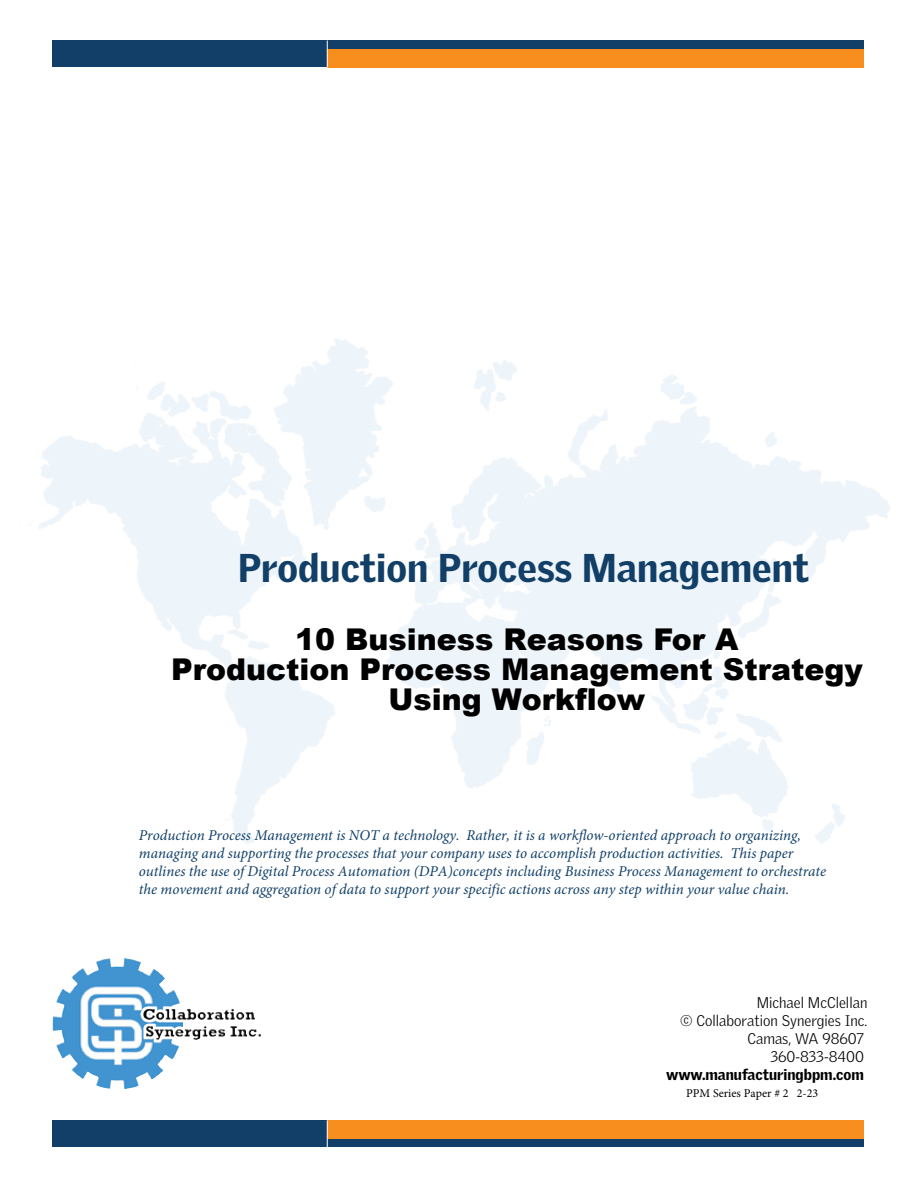
<style>
.page{position:relative;width:918px;height:1188px;background:#fff}
.page>*{position:absolute;margin:0;border:0;box-sizing:border-box;transform-origin:0 0}
.t1{font:900 39px "Griffith Gothic";color:#113f67}
.t2{font:900 30px/30px "Arial";color:#000;text-align:center}
.t3{font:italic 15px/18px "Minion Pro";color:#103f67}
.t4{font:300 15px/18px "Griffith Gothic";color:#000;text-align:right}
.t5{font:900 15px "Griffith Gothic";color:#000}
.t6{font:12px "Minion Pro";color:#000}
</style>
<div class="page">
<div style="left:53px;top:40px;width:811px;height:28px;background:#113f67"></div>
<div style="left:328px;top:49px;width:536px;height:19px;background:#f78e1e"></div>
<svg style="left:327px;top:40px;width:1px;height:28px"></svg>
<img style="left:71px;top:958px;width:53px;height:34px">
<div style="left:53px;top:1120px;width:811px;height:28px;background:#113f67"></div>
<div style="left:328px;top:1120px;width:536px;height:19px;background:#f78e1e"></div>
<svg style="left:327px;top:1120px;width:1px;height:28px"></svg>
<h1 class="t1" style="left:238px;top:545px;width:573px">Production Process Management</h1>
<h2 class="t2" style="left:171px;top:624px;width:693px">10 Business Reasons For A<br>Production Process Management Strategy<br>Using Workflow</h2>
<p class="t3" style="left:139px;top:826px;width:689px">Production Process Management is NOT a technology. Rather, it is a workflow-oriented approach to organizing, managing and supporting the processes that your company uses to accomplish production activities. This paper outlines the use of Digital Process Automation (DPA)concepts including Business Process Management to orchestrate the movement and aggregation of data to support your specific actions across any step within your value chain.</p>
<p class="t4" style="left:680px;top:993px;width:189px">Michael McClellan<br>© Collaboration Synergies Inc.<br>Camas, WA 98607<br>360-833-8400</p>
<p class="t5" style="left:666px;top:1065px;width:199px">www.manufacturingbpm.com</p>
<p class="t6" style="left:686px;top:1086px;width:134px">PPM Series Paper # 2 2-23</p>
</div>
